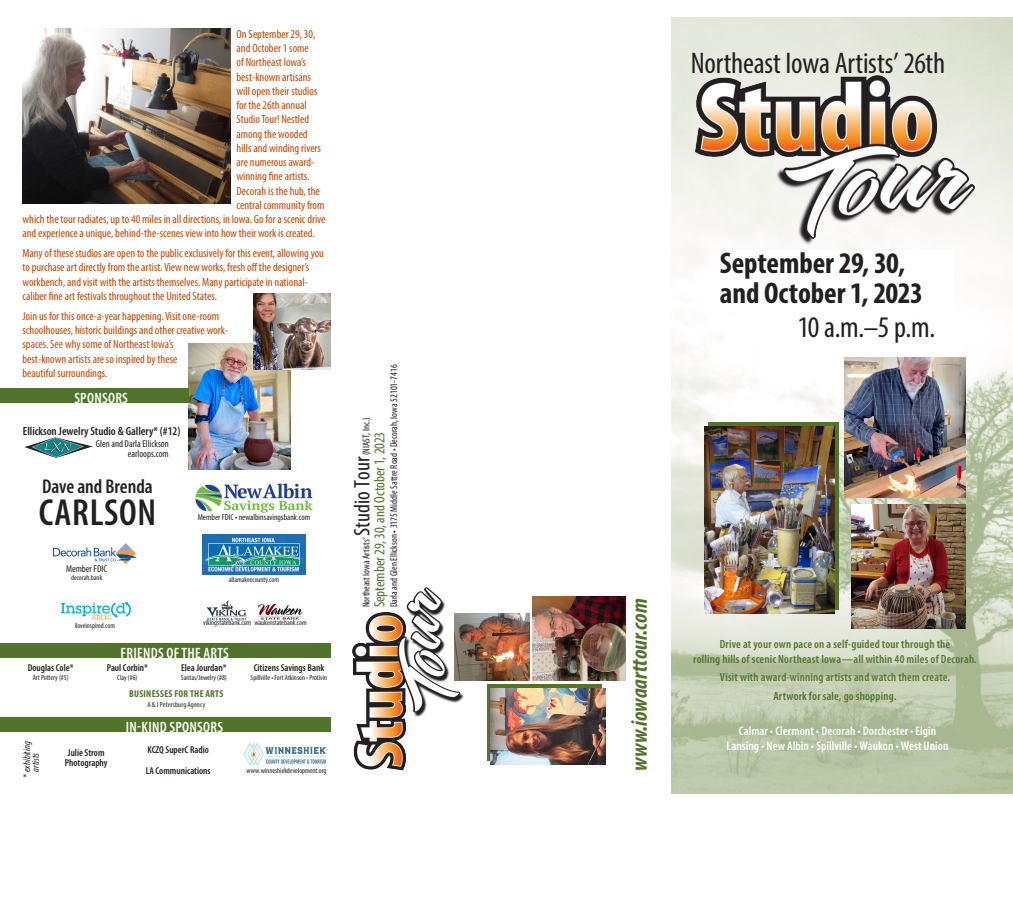
<style>
.page{position:relative;width:1013px;height:900px;background:#fff}
.page>*{position:absolute;margin:0;border:0;box-sizing:border-box;transform-origin:0 0}
.t1{font:600 condensed 37.88px "Myriad Pro";letter-spacing:.02em;color:#231f20}
.t2{font:condensed 30px "Myriad Pro";letter-spacing:-.005em;color:#231f20}
.t3{font:700 condensed 30px/30px "Myriad Pro";letter-spacing:-.005em;color:#231f20}
.t4{font:italic 700 condensed 22.5px "Myriad Pro";color:#50752a}
.artist_contact_info{font:condensed 22.5px "Myriad Pro";color:#231f20}
.t5{font:600 condensed 20px "Myriad Pro";color:#231f20}
.t6{font:600 condensed 15px "Myriad Pro";letter-spacing:.02em;color:#fff}
.artist_contact_info-2{font:condensed 15px "Myriad Pro";letter-spacing:-.005em;color:#50752a}
.t7{font:600 condensed 12.5px "Myriad Pro";letter-spacing:.005em;color:#fff}
.t8{font:condensed 11.88px/14.2px "Myriad Pro";color:#c14600}
.t9{font:600 condensed 11.88px/14.2px "Myriad Pro";letter-spacing:.02em;color:#50752a;text-align:center}
.t10{font:600 condensed 11.88px "Myriad Pro";color:#231f20}
.artist_contact_info-3{font:condensed 10px "Myriad Pro";color:#231f20}
.t11{font:600 condensed 10px/10px "Myriad Pro";color:#231f20;text-align:center}
.t12{font:700 condensed 10px "Myriad Pro";letter-spacing:.025em;color:#50752a}
.artist_contact_info-4{font:italic condensed 10px "Myriad Pro";letter-spacing:.01em;color:#231f20}
.t13{font:condensed 8.75px "Myriad Pro";color:#231f20}
.t14{font:condensed 7.5px "Myriad Pro";color:#231f20}
.t15{font:condensed 7.5px "Myriad Pro";letter-spacing:.02em;color:#231f20}
</style>
<div class="page">
<img style="left:671px;top:17px;width:341px;height:776px">
<div style="left:720px;top:251px;width:233px;height:59px;background:#fff"></div>
<img style="left:25px;top:437px;width:67px;height:21px">
<div style="left:0;top:717px;width:330px;height:15px;background:#50752a"></div>
<img style="left:686px;top:66px;width:293px;height:185px">
<img style="left:352px;top:587px;width:112px;height:184px">
<div style="left:0;top:644px;width:330px;height:14px;background:#50752a"></div>
<img style="left:851px;top:504px;width:114px;height:124px">
<img style="left:845px;top:358px;width:120px;height:140px">
<svg style="left:708px;top:423px;width:130px;height:187px"></svg>
<img style="left:704px;top:427px;width:130px;height:187px">
<div style="left:486px;top:685px;width:115px;height:76px;background:#50752a"></div>
<img style="left:490px;top:688px;width:115px;height:77px">
<img style="left:533px;top:596px;width:92px;height:85px">
<img style="left:22px;top:28px;width:209px;height:176px">
<img style="left:189px;top:344px;width:101px;height:125px">
<img style="left:206px;top:599px;width:41px;height:22px">
<img style="left:454px;top:613px;width:75px;height:68px">
<img style="left:259px;top:604px;width:43px;height:15px">
<img style="left:53px;top:544px;width:84px;height:20px">
<img style="left:60px;top:602px;width:71px;height:18px">
<div style="left:0;top:388px;width:189px;height:15px;background:#50752a"></div>
<img style="left:243px;top:743px;width:83px;height:23px">
<img style="left:195px;top:483px;width:117px;height:29px">
<img style="left:203px;top:534px;width:102px;height:41px">
<img style="left:254px;top:293px;width:76px;height:76px">
<p class="t8" style="left:236px;top:27px;width:80px">On September 29, 30,</p>
<p class="t8" style="left:236px;top:41px;width:74px">and October 1 some</p>
<p class="t8" style="left:236px;top:55px;width:71px">of Northeast Iowa’s</p>
<p class="t8" style="left:236px;top:69px;width:76px">best-known artisans</p>
<p class="t8" style="left:236px;top:84px;width:82px">will open their studios</p>
<p class="t8" style="left:236px;top:98px;width:72px">for the 26th annual</p>
<p class="t8" style="left:236px;top:112px;width:74px">Studio Tour! Nestled</p>
<p class="t8" style="left:236px;top:126px;width:73px">among the wooded</p>
<p class="t8" style="left:236px;top:141px;width:86px">hills and winding rivers</p>
<p class="t8" style="left:236px;top:155px;width:79px">are numerous award-</p>
<p class="t8" style="left:236px;top:169px;width:74px">winning fine artists.</p>
<p class="t8" style="left:236px;top:183px;width:85px">Decorah is the hub, the</p>
<p class="t8" style="left:236px;top:198px;width:89px">central community from</p>
<p class="t8" style="left:22px;top:212px;width:304px">which the tour radiates, up to 40 miles in all directions, in Iowa. Go for a scenic drive</p>
<p class="t8" style="left:22px;top:226px;width:294px">and experience a unique, behind-the-scenes view into how their work is created.</p>
<p class="t8" style="left:22px;top:246px;width:303px">Many of these studios are open to the public exclusively for this event, allowing you to purchase art directly from the artist. View new works, fresh off the designer’s workbench, and visit with the artists themselves. Many participate in national&shy;caliber fine art festivals throughout the United States.</p>
<p class="t8" style="left:22px;top:309px;width:207px">Join us for this once-a-year happening. Visit one-room schoolhouses, historic buildings and other creative work&shy;spaces. See why some of Northeast Iowa’s<br>best-known artists are so inspired by these<br>beautiful surroundings.</p>
<p class="t6" style="left:74px;top:390px;width:55px">SPONSORS</p>
<p class="t10" style="left:23px;top:424px;width:159px">Ellickson Jewelry Studio &amp; Gallery* (#12)</p>
<p class="artist_contact_info-3" style="left:96px;top:438px;width:74px">Glen and Darla Ellickson</p>
<p class="artist_contact_info-3" style="left:128px;top:448px;width:42px">earloops.com</p>
<p class="t5" style="left:42px;top:476px;width:112px">Dave and Brenda</p>
<p class="t1" style="left:39px;top:491px;width:119px">CARLSON</p>
<p class="artist_contact_info-3" style="left:66px;top:563px;width:43px">Member FDIC</p>
<p class="t14" style="left:71px;top:573px;width:33px">decorah.bank</p>
<p class="t14" style="left:75px;top:621px;width:42px">iloveinspired.com</p>
<p class="t13" style="left:198px;top:512px;width:114px">Member FDIC • newalbinsavingsbank.com</p>
<p class="t14" style="left:229px;top:575px;width:52px">allamakeecounty.com</p>
<p class="t14" style="left:203px;top:618px;width:105px">vikingstatebank.com waukonstatebank.com</p>
<p class="t11" style="left:28px;top:663px;width:47px">Douglas Cole*</p>
<p class="t14" style="left:33px;top:673px;width:37px">Art Pottery (#5)</p>
<p class="t6" style="left:121px;top:645px;width:110px">FRIENDS OF THE ARTS</p>
<p class="t11" style="left:107px;top:663px;width:43px">Paul Corbin*</p>
<p class="t14" style="left:117px;top:673px;width:22px">Clay (#6)</p>
<p class="t11" style="left:181px;top:663px;width:47px">Elea Jourdan*</p>
<p class="t14" style="left:181px;top:673px;width:47px">Santas/Jewelry (#8)</p>
<p class="t12" style="left:129px;top:688px;width:96px">BUSINESSES FOR THE ARTS</p>
<p class="t15" style="left:147px;top:700px;width:59px">A &amp; J Petersburg Agency</p>
<p class="t6" style="left:126px;top:719px;width:99px">IN-KIND SPONSORS</p>
<p class="artist_contact_info-4" style="left:21px;top:778px;width:39px;rotate:-90deg">* exhibiting</p>
<p class="artist_contact_info-4" style="left:29px;top:772px;width:21px;rotate:-90deg">artists</p>
<p class="t11" style="left:65px;top:748px;width:44px">Julie Strom<br>Photography</p>
<p class="t11" style="left:148px;top:745px;width:63px">KCZQ SuperC Radio</p>
<p class="t11" style="left:146px;top:766px;width:66px">LA Communications</p>
<p class="t11" style="left:254px;top:663px;width:72px">Citizens Savings Bank</p>
<p class="t14" style="left:250px;top:673px;width:78px">Spillville • Fort Atkinson • Protivin</p>
<p class="t14" style="left:246px;top:766px;width:81px">www.winneshiekdevelopment.org</p>
<p class="artist_contact_info-3" style="left:388px;top:607px;width:244px;rotate:-90deg">Darla and Glen Ellickson • 3175 Middle Sattre Road • Decorah, Iowa 52101-7416</p>
<p class="artist_contact_info-3" style="left:360px;top:455px;width:39px;rotate:-90deg">(NIAST, Inc.)</p>
<p class="artist_contact_info-2" style="left:370px;top:607px;width:177px;rotate:-90deg">September 29, 30, and October 1, 2023</p>
<p class="artist_contact_info" style="left:348px;top:536px;width:81px;rotate:-90deg">Studio Tour</p>
<p class="artist_contact_info-3" style="left:360px;top:607px;width:71px;rotate:-90deg">Northeast Iowa Artists’</p>
<p class="t2" style="left:690px;top:45px;width:256px">Northeast Iowa Artists’ 26th</p>
<p class="t3" style="left:720px;top:247px;width:204px">September 29, 30, and October 1, 2023</p>
<p class="t2" style="left:797px;top:309px;width:139px">10 a.m.–5 p.m.</p>
<p class="t4" style="left:625px;top:771px;width:174px;rotate:-90deg">www.iowaarttour.com</p>
<p class="t9" style="left:693px;top:638px;width:285px">Drive at your own pace on a self-guided tour through the<br>rolling hills of scenic Northeast Iowa—all within 40 miles of Decorah.</p>
<p class="t9" style="left:720px;top:671px;width:232px">Visit with award-winning artists and watch them create.</p>
<p class="t9" style="left:773px;top:689px;width:125px">Artwork for sale, go shopping.</p>
<p class="t7" style="left:738px;top:724px;width:199px">Calmar • Clermont • Decorah • Dorchester • Elgin</p>
<p class="t7" style="left:726px;top:739px;width:223px">Lansing • New Albin • Spillville • Waukon • West Union</p>
</div>
